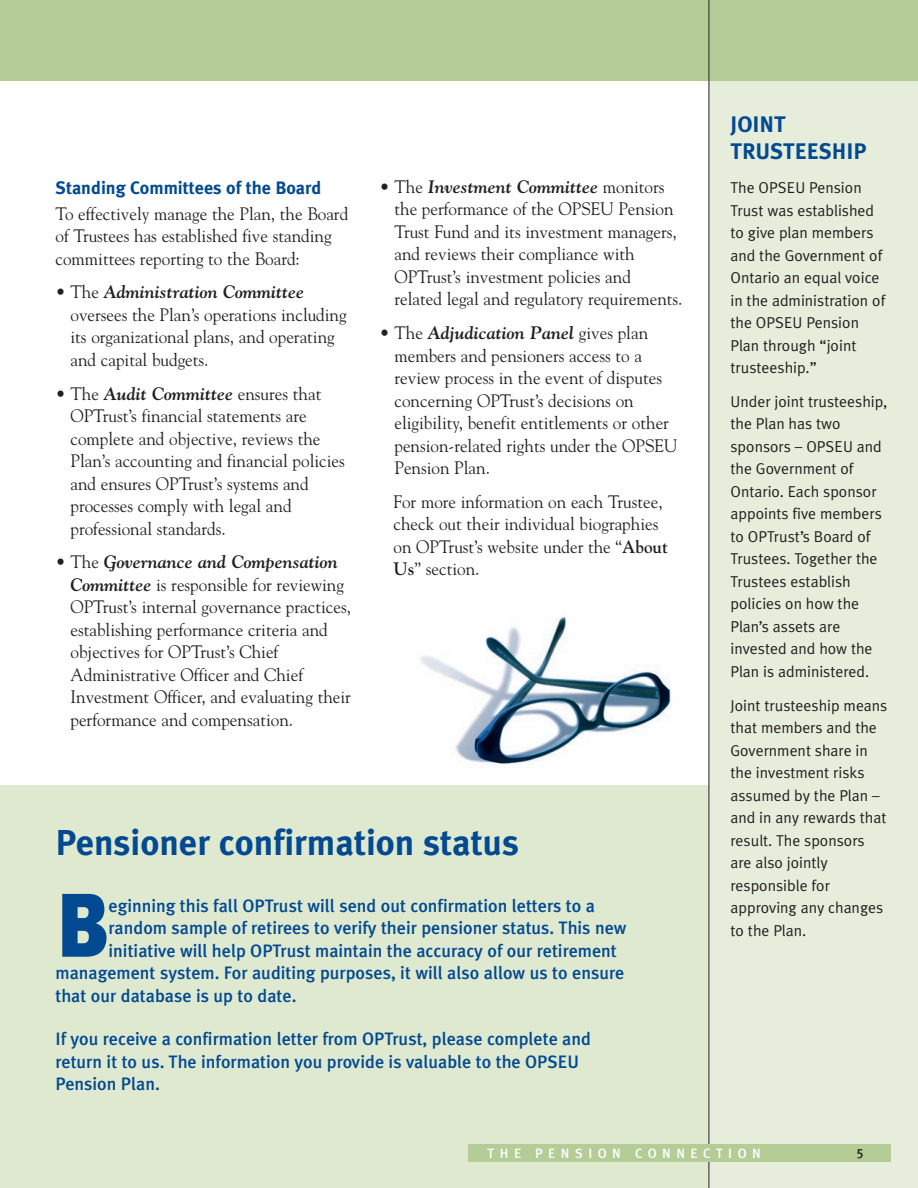
<style>
.page{position:relative;width:918px;height:1188px;background:#fff}
.page>*{position:absolute;margin:0;border:0;box-sizing:border-box;transform-origin:0 0}
.t1{font:900 90.15px "Meta Plus";color:#014990;scale:.95 1}
.t2{font:700 36px "Meta Plus";color:#014990}
.t3{font:700 22.5px/27px "Meta Plus";color:#014990}
.t4{font:18px/22.5px "Goudy";color:#231f20;scale:.95 1}
.t5{font:500 18px/22.5px "Meta Plus";color:#014990}
.t6{font:700 18px "Meta Plus";color:#014990}
.t7{font:15.75px/22.5px "Meta Plus Normal";color:#231f20}
.t8{font:13.5px "Meta Plus Medium Caps";letter-spacing:.4em;color:#fff}
.t9{font:13.5px "Meta Plus Medium Caps";color:#231f20}
.s1{font-weight:700;font-style:italic}
.s2{font-weight:700}
</style>
<div class="page">
<img style="left:420px;top:617px;width:251px;height:149px">
<div style="left:0;top:786px;width:709px;height:402px;background:#dee9d0"></div>
<div style="left:709px;top:0;width:209px;height:1188px;background:#e6eedb"></div>
<div style="left:0;top:0;width:918px;height:81px;background:#b4cc95"></div>
<hr style="left:709px;top:0;width:1px;height:1188px;background:#231f20">
<div style="left:468px;top:1144px;width:423px;height:18px;background:#b4cc95"></div>
<p class="t6" style="left:56px;top:177px;width:267px">Standing Committees of the Board</p>
<p class="t4" style="left:56px;top:202px;width:310px">To effectively manage the Plan, the Board of Trustees has established five standing committees reporting to the Board:</p>
<p class="t4" style="left:70px;top:281px;width:292px;text-indent:-15px">• The <span class="s1">Administration Committee </span>oversees the Plan’s operations including its organizational plans, and operating and capital budgets.</p>
<p class="t4" style="left:71px;top:382px;width:290px;text-indent:-15px">• The <span class="s1">Audit Committee</span> ensures that OPTrust’s financial statements are complete and objective, reviews the Plan’s accounting and financial policies and ensures OPTrust’s systems and processes comply with legal and professional standards.</p>
<p class="t4" style="left:70px;top:551px;width:297px;text-indent:-15px">• The <span class="s1">Governance and Compensation Committee</span> is responsible for reviewing OPTrust’s internal governance practices, establishing performance criteria and objectives for OPTrust’s Chief Administrative Officer and Chief Investment Officer, and evaluating their performance and compensation.</p>
<p class="t4" style="left:395px;top:175px;width:305px;text-indent:-15px">• The <span class="s1">Investment Committee</span> monitors the performance of the OPSEU Pension Trust Fund and its investment managers, and reviews their compliance with OPTrust’s investment policies and related legal and regulatory requirements.</p>
<p class="t4" style="left:394px;top:322px;width:299px;text-indent:-15px">• The <span class="s1">Adjudication Panel</span> gives plan members and pensioners access to a review process in the event of disputes concerning OPTrust’s decisions on eligibility, benefit entitlements or other pension-related rights under the OPSEU Pension Plan.</p>
<p class="t4" style="left:394px;top:490px;width:290px">For more information on each Trustee, check out their individual biographies on OPTrust’s website under the “<span class="s2">About<br>Us</span>” section.</p>
<h2 class="t2" style="left:56px;top:822px;width:465px">Pensioner confirmation status</h2>
<h1 class="t1" style="left:56px;top:873px;width:57px">B</h1>
<p class="t5" style="left:109px;top:894px;width:488px">eginning this fall OPTrust will send out confirmation letters to a</p>
<p class="t5" style="left:109px;top:917px;width:520px">random sample of retirees to verify their pensioner status. This new</p>
<p class="t5" style="left:109px;top:939px;width:510px">initiative will help OPTrust maintain the accuracy of our retirement</p>
<p class="t5" style="left:55px;top:962px;width:570px">management system. For auditing purposes, it will also allow us to ensure</p>
<p class="t5" style="left:55px;top:984px;width:242px">that our database is up to date.</p>
<p class="t5" style="left:55px;top:1028px;width:537px">If you receive a confirmation letter from OPTrust, please complete and return it to us. The information you provide is valuable to the OPSEU<br>Pension Plan.</p>
<p class="t3" style="left:730px;top:111px;width:138px">JOINT<br>TRUSTEESHIP</p>
<p class="t7" style="left:730px;top:176px;width:156px">The OPSEU Pension<br>Trust was established to give plan members and the Government of<br>Ontario an equal voice in the administration of the OPSEU Pension<br>Plan through “joint trusteeship.”</p>
<p class="t7" style="left:730px;top:390px;width:158px">Under joint trusteeship, the Plan has two sponsors – OPSEU and the Government of<br>Ontario. Each sponsor appoints five members to OPTrust’s Board of<br>Trustees. Together the<br>Trustees establish policies on how the<br>Plan’s assets are invested and how the<br>Plan is administered.</p>
<p class="t7" style="left:730px;top:694px;width:158px">Joint trusteeship means that members and the<br>Government share in the investment risks assumed by the Plan – and in any rewards that result. The sponsors are also jointly responsible for approving any changes to the Plan.</p>
<p class="t8" style="left:488px;top:1146px;width:275px">THE PENSION CONNECTION</p>
<p class="t9" style="left:857px;top:1146px;width:9px">5</p>
</div>
